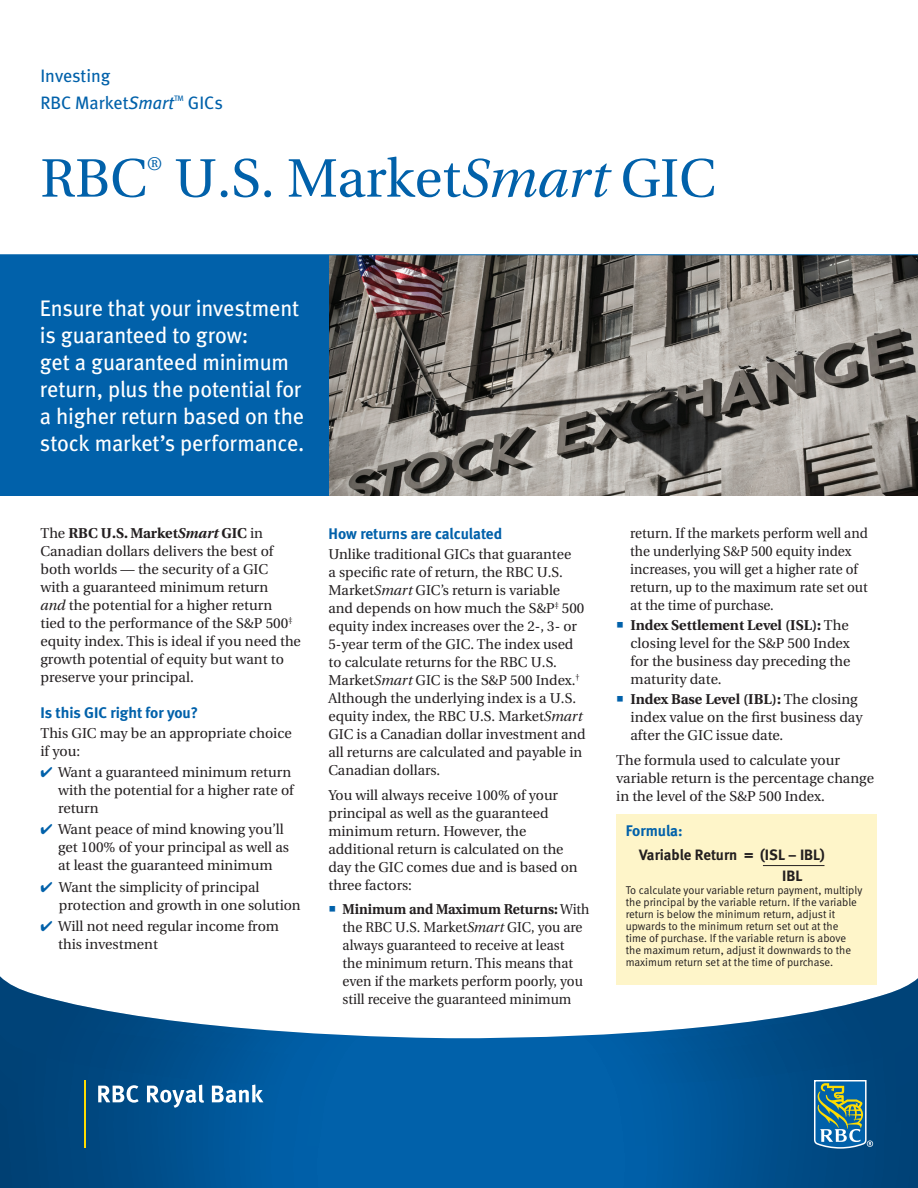
<style>
.page{position:relative;width:918px;height:1188px;background:#fff}
.page>*{position:absolute;margin:0;border:0;box-sizing:border-box;transform-origin:0 0}
.Headline{font:54px "Utopia";color:#0161aa}
.Body{font:22.5px/27px "Meta Book LF";letter-spacing:-.01em;color:#fff}
.Headline-2{font:18.3px "Utopia";color:#0161aa}
.Body-2{font:18px "Meta Book LF";color:#0161aa}
.sub{font:15.3px "Meta Bold LF";color:#0161aa}
.Subhead{font:15px "Meta Bold LF";color:#231f20}
.Body-3{font:14.25px/18px "Utopia";color:#231f20}
.Body-4{font:14.25px/18px "Utopia";color:#231f20;scale:.95 1}
.Subhead-2{font:11.25px/12px "Meta Normal LF";color:#231f20}
.Body-5{font:7.8px "Meta Book LF";color:#0161aa}
.s1{font-style:italic}
.s2{font-weight:700}
.s3{font-weight:700;font-style:italic}
.s4{color:#0161aa}
</style>
<div class="page">
<img style="left:328px;top:255px;width:590px;height:241px">
<svg style="left:0;top:976px;width:918px;height:212px"></svg>
<svg style="left:814px;top:1080px;width:59px;height:69px;background:#4b8696"></svg>
<hr style="left:84px;top:1081px;width:1px;height:67px;background:#ffdc01">
<svg style="left:98px;top:1085px;width:41px;height:18px"></svg>
<svg style="left:147px;top:1085px;width:57px;height:23px"></svg>
<svg style="left:212px;top:1084px;width:51px;height:19px"></svg>
<div style="left:0;top:255px;width:328px;height:241px;background:#0161aa"></div>
<div style="left:616px;top:814px;width:261px;height:171px;background:#fef5c9"></div>
<hr style="left:763px;top:865px;width:61px;height:1px;background:#231f20">
<hr style="left:0;top:254px;width:918px;height:1px;background:#0161aa">
<p class="Body-2" style="left:40px;top:65px;width:71px">Investing</p>
<p class="Body-2" style="left:40px;top:92px;width:135px">RBC Market<span class="s1">Smart</span></p>
<p class="Body-5" style="left:174px;top:94px;width:11px">TM</p>
<p class="Body-2" style="left:188px;top:92px;width:36px">GICs</p>
<p class="Headline" style="left:40px;top:149px;width:108px">RBC</p>
<p class="Headline-2" style="left:147px;top:153px;width:17px">®</p>
<p class="Headline" style="left:174px;top:149px;width:543px">U.S. Market<span class="s1">Smart</span> GIC</p>
<p class="Body" style="left:40px;top:294px;width:266px">Ensure that your investment is guaranteed to grow:<br>get a guaranteed minimum return, plus the potential for a higher return based on the stock market’s performance.</p>
<p class="Body-3" style="left:40px;top:524px;width:262px">The <span class="s2">RBC U.S. Market</span><span class="s3">Smart</span> <span class="s2">GIC</span> in Canadian dollars delivers the best of both worlds — the security of a GIC<br>with a guaranteed minimum return<br><span class="s1">and</span> the potential for a higher return<br>tied to the performance of the S&amp;P 500<sup>‡ </sup>equity index. This is ideal if you need the growth potential of equity but want to preserve your principal.</p>
<p class="sub" style="left:40px;top:703px;width:159px">Is this GIC right for you?</p>
<p class="Body-3" style="left:40px;top:724px;width:253px">This GIC may be an appropriate choice if you:</p>
<p class="Body-3" style="left:58px;top:764px;width:237px;text-indent:-18px"><span class="s4">✔</span> Want a guaranteed minimum return with the potential for a higher rate of return</p>
<p class="Body-3" style="left:58px;top:821px;width:233px;text-indent:-18px"><span class="s4">✔</span> Want peace of mind knowing you’ll get 100% of your principal as well as at least the guaranteed minimum</p>
<p class="Body-3" style="left:59px;top:878px;width:243px;text-indent:-18px"><span class="s4">✔</span> Want the simplicity of principal protection and growth in one solution</p>
<p class="Body-3" style="left:58px;top:917px;width:223px;text-indent:-18px"><span class="s4">✔</span> Will not need regular income from this investment</p>
<p class="sub" style="left:328px;top:524px;width:175px">How returns are calculated</p>
<p class="Body-3" style="left:328px;top:545px;width:259px">Unlike traditional GICs that guarantee<br>a specific rate of return, the RBC U.S.<br>Market<span class="s1">Smart</span> GIC’s return is variable and depends on how much the S&amp;P<sup>‡</sup> 500 equity index increases over the 2-, 3- or 5-year term of the GIC. The index used to calculate returns for the RBC U.S.<br>Market<span class="s1">Smart</span> GIC is the S&amp;P 500 Index.<sup>† </sup>Although the underlying index is a U.S. equity index, the RBC U.S. Market<span class="s1">Smart </span>GIC is a Canadian dollar investment and all returns are calculated and payable in Canadian dollars.</p>
<p class="Body-3" style="left:328px;top:786px;width:251px">You will always receive 100% of your principal as well as the guaranteed minimum return. However, the additional return is calculated on the day the GIC comes due and is based on three factors:</p>
<p class="Body-4" style="left:343px;top:901px;width:261px;text-indent:-14px"><span class="s4">○</span> <span class="s2">Minimum and Maximum Returns:</span> With the RBC U.S. Market<span class="s1">Smart</span> GIC, you are always guaranteed to receive at least<br>the minimum return. This means that even if the markets perform poorly, you still receive the guaranteed minimum</p>
<p class="Body-4" style="left:630px;top:524px;width:252px">return. If the markets perform well and the underlying S&amp;P 500 equity index increases, you will get a higher rate of return, up to the maximum rate set out at the time of purchase.</p>
<p class="Body-3" style="left:631px;top:616px;width:221px;text-align:justify;text-indent:-14px"><span class="s4">○</span> <span class="s2">Index Settlement Level (ISL):</span> The closing level for the S&amp;P 500 Index for the business day preceding the maturity date.</p>
<p class="Body-3" style="left:631px;top:690px;width:234px;text-indent:-14px"><span class="s4">○</span> <span class="s2">Index Base Level (IBL):</span> The closing index value on the first business day after the GIC issue date.</p>
<p class="Body-3" style="left:616px;top:751px;width:259px">The formula used to calculate your variable return is the percentage change in the level of the S&amp;P 500 Index.</p>
<p class="sub" style="left:626px;top:821px;width:59px">Formula:</p>
<p class="Subhead" style="left:639px;top:846px;width:187px">Variable Return = (ISL – IBL)</p>
<p class="Subhead" style="left:782px;top:867px;width:22px">IBL</p>
<p class="Subhead-2" style="left:626px;top:884px;width:238px">To calculate your variable return payment, multiply the principal by the variable return. If the variable return is below the minimum return, adjust it upwards to the minimum return set out at the<br>time of purchase. If the variable return is above the maximum return, adjust it downwards to the maximum return set at the time of purchase.</p>
</div>
